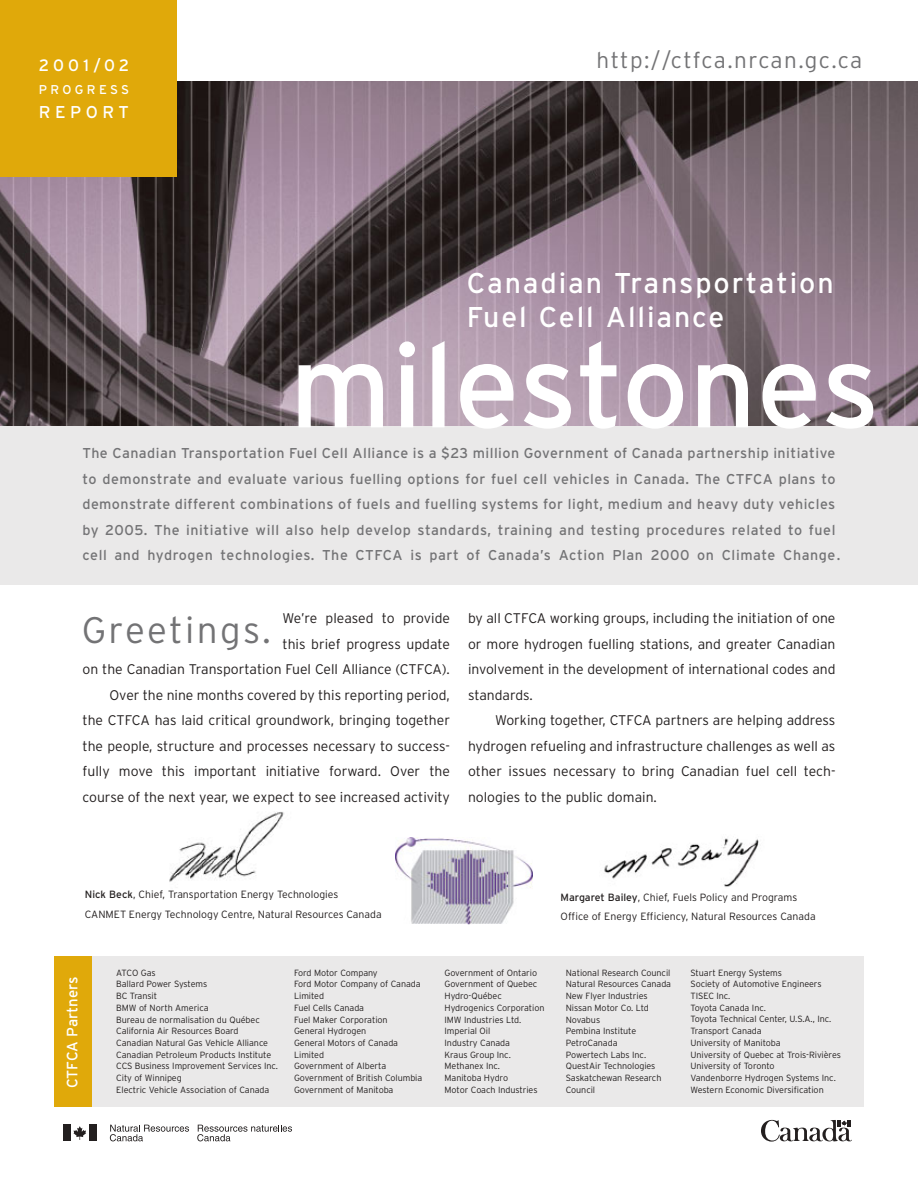
<style>
.page{position:relative;width:918px;height:1188px;background:#fff}
.page>*{position:absolute;margin:0;border:0;box-sizing:border-box;transform-origin:0 0}
.t1{font:118.35px "Interstate";color:#fff}
.t2{font:300 36.9px "Interstate";letter-spacing:.065em;color:#737375}
.t3{font:28.5px/34.3px "Interstate";letter-spacing:.065em;color:#fff}
.t4{font:300 22.5px "Interstate";letter-spacing:.05em;color:#737375}
.t5{font:17.1px "Interstate";letter-spacing:.265em;color:#fff}
.t6{font:16.5px "Interstate";letter-spacing:.25em;color:#fff}
.t7{font:15px "Interstate";color:#fff}
.t8{font:14.25px/25.5px "Interstate";letter-spacing:.035em;color:#737375}
.t9{font:300 13.95px/25.5px "Interstate";color:#231f1f;text-align:justify}
.t10{font:12.75px "Interstate";letter-spacing:.265em;color:#fff}
.t11{font:300 10.5px/19.5px "Interstate";color:#231f1f}
.t12{font:300 9px/11.7px "Interstate";letter-spacing:-.005em;color:#231f1f}
.s1{font-weight:400}
</style>
<div class="page">
<div style="left:0;top:425px;width:918px;height:159px;background:#eae9e9"></div>
<img style="left:169px;top:812px;width:115px;height:70px">
<img style="left:604px;top:838px;width:155px;height:49px">
<img style="left:0;top:81px;width:918px;height:345px">
<div style="left:0;top:0;width:177px;height:177px;background:#e0a90a"></div>
<svg style="left:197px;top:1125px;width:95px;height:16px"></svg>
<div style="left:63px;top:1125px;width:8px;height:16px;background:#231f1f"></div>
<svg style="left:73px;top:1126px;width:13px;height:14px"></svg>
<div style="left:89px;top:1125px;width:7px;height:16px;background:#231f1f"></div>
<svg style="left:110px;top:1125px;width:79px;height:16px"></svg>
<svg style="left:761px;top:1120px;width:91px;height:22px"></svg>
<img style="left:396px;top:838px;width:137px;height:87px">
<div style="left:54px;top:957px;width:810px;height:150px;background:#eae9e9"></div>
<div style="left:54px;top:957px;width:38px;height:150px;background:#e0a90a"></div>
<h3 class="t6" style="left:39px;top:59px;width:92px">2001/02</h3>
<h3 class="t4" style="left:597px;top:51px;width:267px">http://ctfca.nrcan.gc.ca</h3>
<h3 class="t10" style="left:39px;top:84px;width:92px">PROGRESS</h3>
<h3 class="t5" style="left:39px;top:105px;width:92px">REPORT</h3>
<h3 class="t3" style="left:467px;top:269px;width:368px">Canadian Transportation<br>Fuel Cell Alliance</h3>
<h1 class="t1" style="left:290px;top:341px;width:592px">milestones</h1>
<p class="t8" style="left:82px;top:442px;width:760px">The Canadian Transportation Fuel Cell Alliance is a $23 million Government of Canada partnership initiative to demonstrate and evaluate various fuelling options for fuel cell vehicles in Canada. The CTFCA plans to demonstrate different combinations of fuels and fuelling systems for light, medium and heavy duty vehicles by 2005. The initiative will also help develop standards, training and testing procedures related to fuel cell and hydrogen technologies. The CTFCA is part of Canada’s Action Plan 2000 on Climate Change.</p>
<p class="t9" style="left:83px;top:607px;width:369px;text-align:right">We’re pleased to provide<br>this brief progress update<br>on the Canadian Transportation Fuel Cell Alliance (CTFCA).<br>Over the nine months covered by this reporting period,<br>the CTFCA has laid critical groundwork, bringing together the people, structure and processes necessary to success&shy;fully move this important initiative forward. Over the course of the next year, we expect to see increased activity</p>
<h3 class="t9" style="left:468px;top:607px;width:369px">by all CTFCA working groups, including the initiation of one or more hydrogen fuelling stations, and greater Canadian involvement in the development of international codes and standards.</h3>
<h2 class="t2" style="left:82px;top:616px;width:191px">Greetings.</h2>
<h3 class="t9" style="left:468px;top:709px;width:369px;text-indent:27px">Working together, CTFCA partners are helping address hydrogen refueling and infrastructure challenges as well as other issues necessary to bring Canadian fuel cell tech&shy;nologies to the public domain.</h3>
<p class="t11" style="left:85px;top:886px;width:298px"><span class="s1">Nick Beck</span>, Chief, Transportation Energy Technologies<br>CANMET Energy Technology Centre, Natural Resources Canada</p>
<p class="t11" style="left:561px;top:888px;width:257px"><span class="s1">Margaret Bailey</span>, Chief, Fuels Policy and Programs<br>Office of Energy Efficiency, Natural Resources Canada</p>
<h3 class="t7" style="left:67px;top:1088px;width:113px;rotate:-90deg">CTFCA Partners</h3>
<p class="t12" style="left:116px;top:968px;width:163px">ATCO Gas<br>Ballard Power Systems<br>BC Transit<br>BMW of North America<br>Bureau de normalisation du Québec<br>California Air Resources Board<br>Canadian Natural Gas Vehicle Alliance<br>Canadian Petroleum Products Institute<br>CCS Business Improvement Services Inc.<br>City of Winnipeg<br>Electric Vehicle Association of Canada</p>
<p class="t12" style="left:294px;top:968px;width:130px">Ford Motor Company<br>Ford Motor Company of Canada<br>Limited<br>Fuel Cells Canada<br>Fuel Maker Corporation<br>General Hydrogen<br>General Motors of Canada<br>Limited<br>Government of Alberta<br>Government of British Columbia<br>Government of Manitoba</p>
<p class="t12" style="left:445px;top:968px;width:101px">Government of Ontario<br>Government of Quebec<br>Hydro-Québec<br>Hydrogenics Corporation<br>IMW Industries Ltd.<br>Imperial Oil<br>Industry Canada<br>Kraus Group Inc.<br>Methanex Inc.<br>Manitoba Hydro<br>Motor Coach Industries</p>
<p class="t12" style="left:566px;top:968px;width:107px">National Research Council<br>Natural Resources Canada<br>New Flyer Industries<br>Nissan Motor Co. Ltd<br>Novabus<br>Pembina Institute<br>PetroCanada<br>Powertech Labs Inc.<br>QuestAir Technologies<br>Saskatchewan Research<br>Council</p>
<p class="t12" style="left:690px;top:968px;width:152px">Stuart Energy Systems<br>Society of Automotive Engineers<br>TISEC Inc.<br>Toyota Canada Inc.<br>Toyota Technical Center, U.S.A., Inc.<br>Transport Canada<br>University of Manitoba<br>University of Quebec at Trois-Rivières<br>University of Toronto<br>Vandenborre Hydrogen Systems Inc.<br>Western Economic Diversification</p>
</div>
